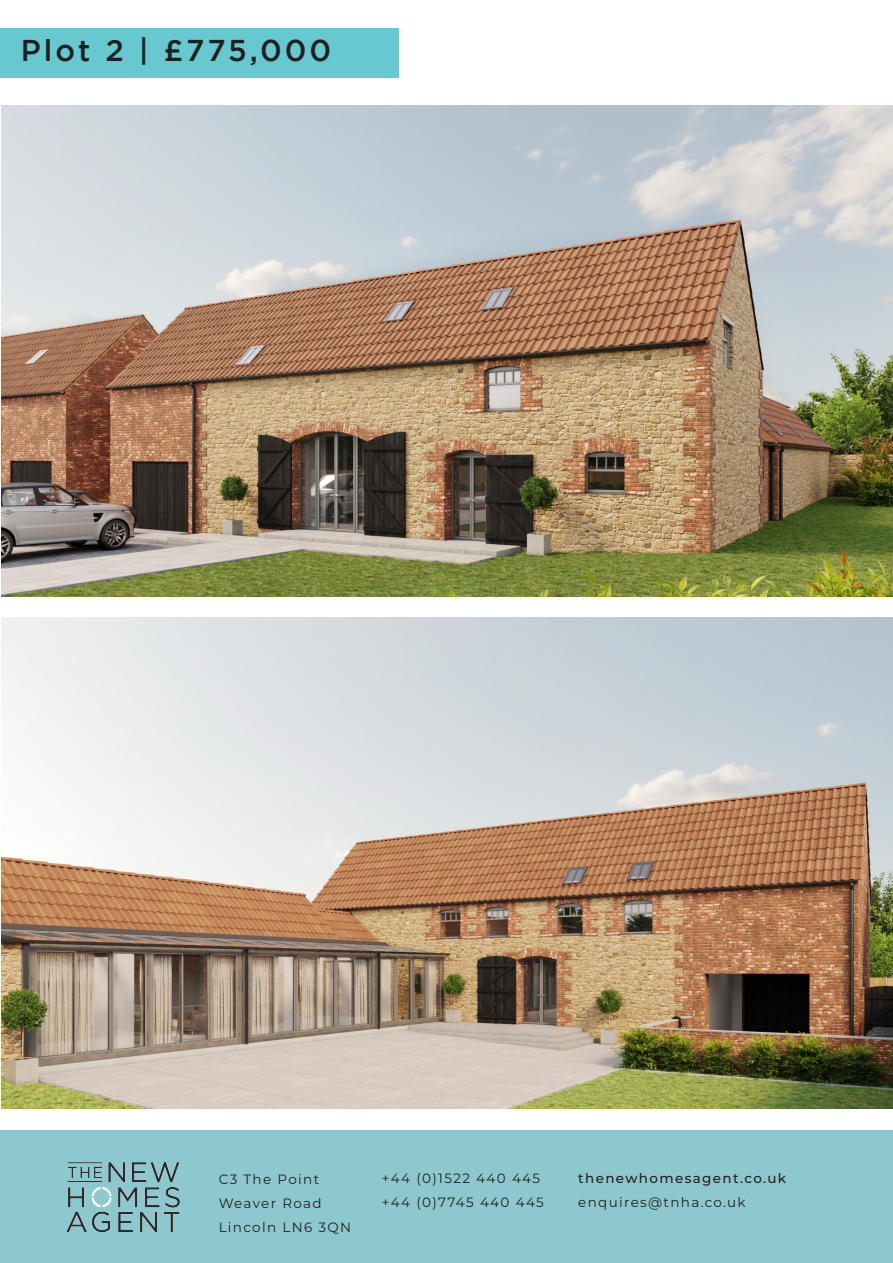
<style>
.page{position:relative;width:893px;height:1263px;background:#fff}
.page>*{position:absolute;margin:0;border:0;box-sizing:border-box;transform-origin:0 0}
.t1{font:500 30px "Gotham";letter-spacing:.1em;color:#201f1f}
.t2{font:13.5px/24px "Montserrat";letter-spacing:.1em;color:#231f20}
.t3{font:500 13.5px "Montserrat";letter-spacing:.1em;color:#231f20}
</style>
<div class="page">
<div style="left:0;top:1129px;width:893px;height:134px;background:#8cc8cd"></div>
<img style="left:66px;top:1162px;width:114px;height:71px">
<img style="left:1px;top:106px;width:892px;height:490px">
<img style="left:1px;top:618px;width:892px;height:490px">
<div style="left:0;top:28px;width:399px;height:50px;background:#66c9cf"></div>
<p class="t1" style="left:21px;top:33px;width:312px">Plot 2 | £775,000</p>
<p class="t2" style="left:219px;top:1166px;width:134px">C3 The Point<br>Weaver Road<br>Lincoln LN6 3QN</p>
<p class="t2" style="left:382px;top:1166px;width:164px">+44 (0)1522 440 445 +44 (0)7745 440 445</p>
<p class="t3" style="left:578px;top:1169px;width:209px">thenewhomesagent.co.uk</p>
<p class="t2" style="left:578px;top:1190px;width:169px">enquires@tnha.co.uk</p>
</div>
